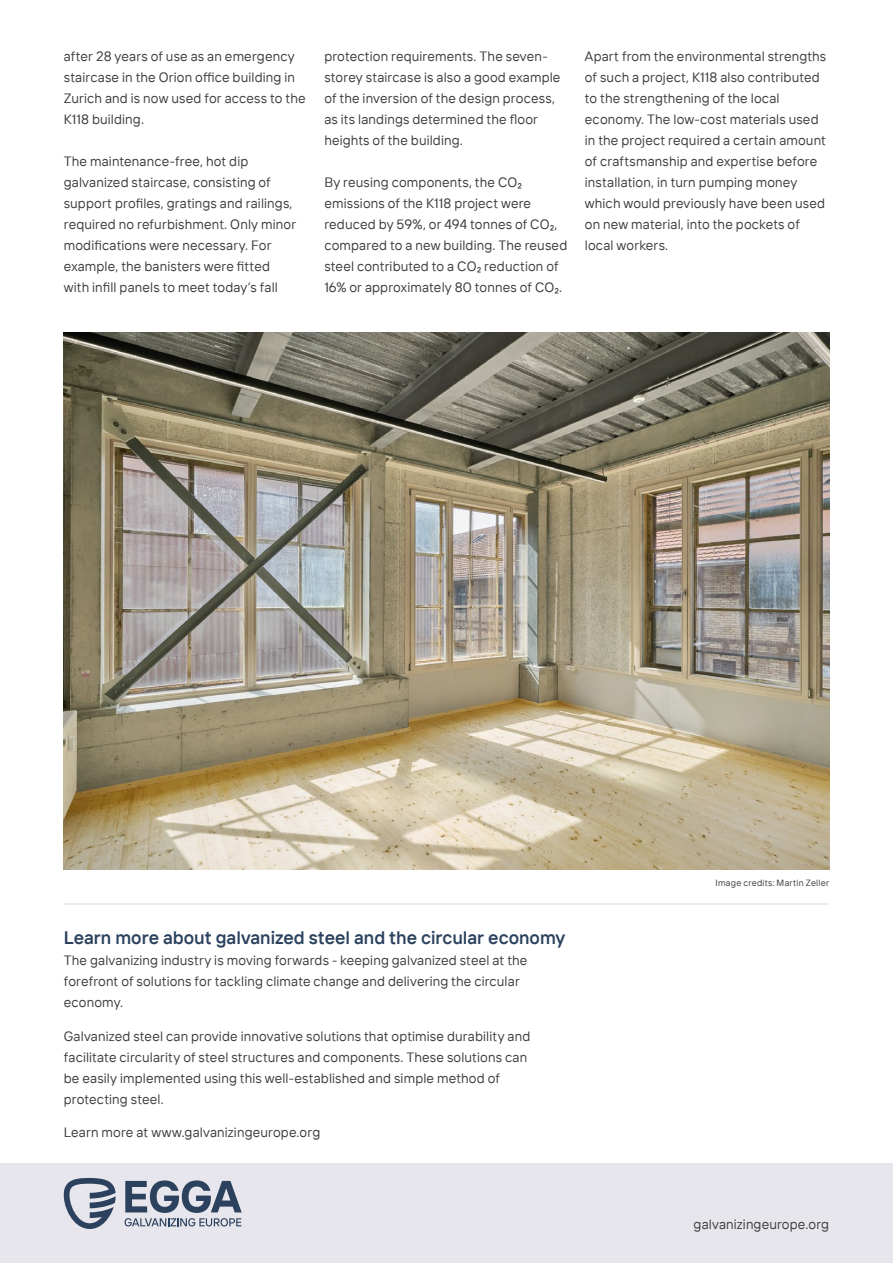
<style>
.page{position:relative;width:893px;height:1263px;background:#fff}
.page>*{position:absolute;margin:0;border:0;box-sizing:border-box;transform-origin:0 0}
.t1{font:600 18px "TT Interphases";color:#2b415d}
.t2{font:13.5px/21px "TT Interphases";letter-spacing:.01em;color:#3c3c3b}
.t3{font:9px "TT Interphases";letter-spacing:.025em;color:#3c3c3b}
</style>
<div class="page">
<div style="left:0;top:1163px;width:893px;height:100px;background:#e7e6ec"></div>
<svg style="left:64px;top:1178px;width:52px;height:51px"></svg>
<svg style="left:125px;top:1180px;width:117px;height:46px"></svg>
<hr style="left:64px;top:903px;width:765px;height:2px;background:#e7e6ec">
<img style="left:64px;top:332px;width:765px;height:538px">
<p class="t2" style="left:64px;top:46px;width:243px">after 28 years of use as an emergency staircase in the Orion office building in<br>Zurich and is now used for access to the<br>K118 building.</p>
<p class="t2" style="left:64px;top:151px;width:234px">The maintenance-free, hot dip galvanized staircase, consisting of support profiles, gratings and railings, required no refurbishment. Only minor modifications were necessary. For example, the banisters were fitted with infill panels to meet today’s fall</p>
<p class="t2" style="left:324px;top:46px;width:238px">protection requirements. The seven&shy;storey staircase is also a good example of the inversion of the design process, as its landings determined the floor heights of the building.</p>
<p class="t2" style="left:324px;top:172px;width:244px">By reusing components, the CO₂ emissions of the K118 project were reduced by 59%, or 494 tonnes of CO₂, compared to a new building. The reused steel contributed to a CO₂ reduction of 16% or approximately 80 tonnes of CO₂.</p>
<p class="t2" style="left:585px;top:46px;width:243px">Apart from the environmental strengths of such a project, K118 also contributed to the strengthening of the local economy. The low-cost materials used in the project required a certain amount of craftsmanship and expertise before installation, in turn pumping money which would previously have been used on new material, into the pockets of local workers.</p>
<h1 class="t1" style="left:64px;top:926px;width:503px">Learn more about galvanized steel and the circular economy</h1>
<p class="t2" style="left:64px;top:949px;width:465px">The galvanizing industry is moving forwards - keeping galvanized steel at the forefront of solutions for tackling climate change and delivering the circular economy.</p>
<p class="t2" style="left:64px;top:1025px;width:468px">Galvanized steel can provide innovative solutions that optimise durability and facilitate circularity of steel structures and components. These solutions can be easily implemented using this well-established and simple method of protecting steel.</p>
<p class="t2" style="left:64px;top:1122px;width:258px">Learn more at www.galvanizingeurope.org</p>
<p class="t3" style="left:715px;top:877px;width:115px">Image credits: Martin Zeller</p>
<p class="t2" style="left:694px;top:1213px;width:137px">galvanizingeurope.org</p>
</div>
